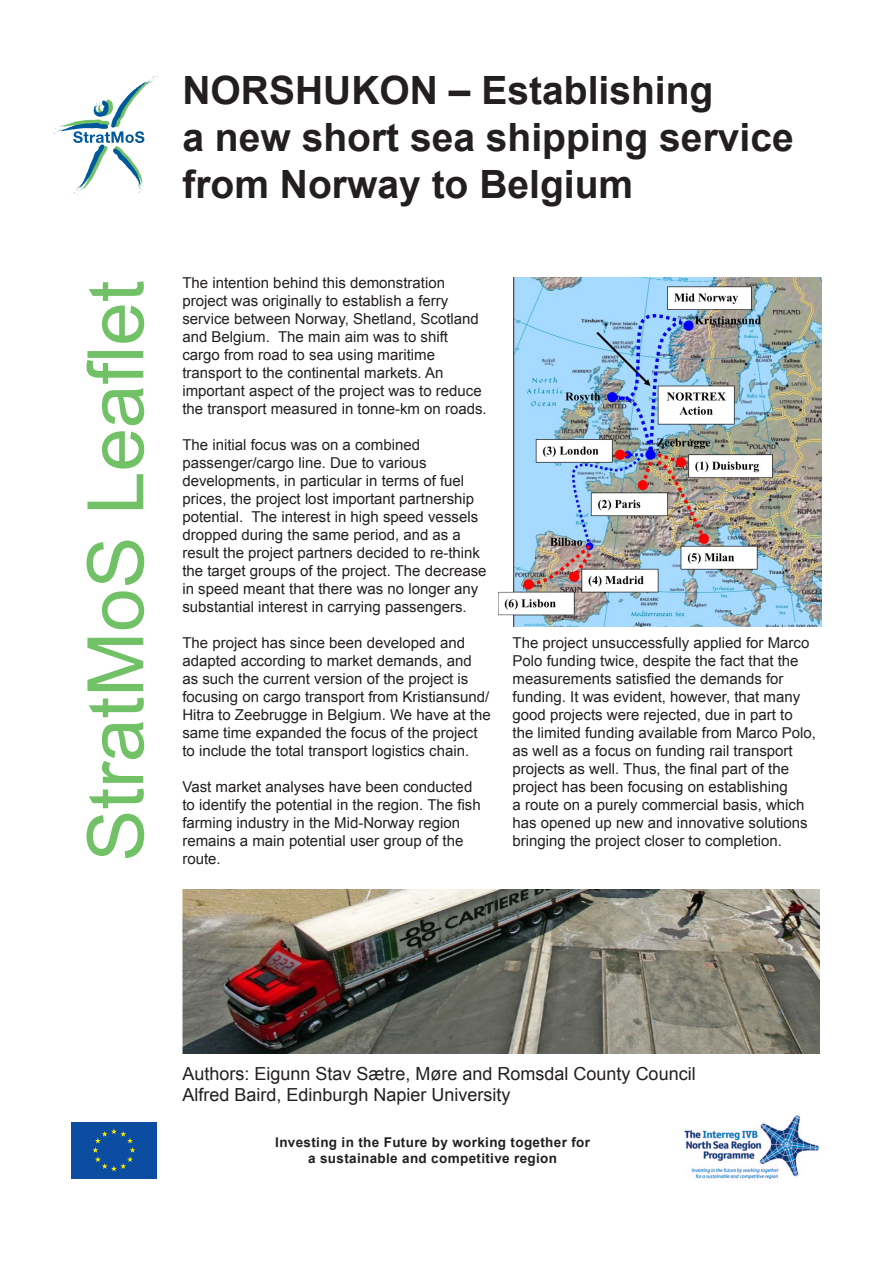
<style>
.page{position:relative;width:893px;height:1263px;background:#fff}
.page>*{position:absolute;margin:0;border:0;box-sizing:border-box;transform-origin:0 0}
.t1{font:78px "Arial";color:#71c167}
.t2{font:700 39px/46.8px "Arial";color:#231f20}
.t3{font:18px/21.6px "Arial";color:#231f20}
.t4{font:15px/18px "Arial";color:#231f20}
.t5{font:700 13.5px/16.2px "Arial";letter-spacing:.025em;color:#231f20;text-align:center}
</style>
<div class="page">
<svg style="left:53px;top:76px;width:105px;height:119px"></svg>
<div style="left:71px;top:1122px;width:85px;height:56px;background:#0d4da1"></div>
<svg style="left:92px;top:1129px;width:43px;height:42px"></svg>
<img style="left:684px;top:1115px;width:136px;height:64px">
<img style="left:183px;top:889px;width:636px;height:165px">
<img style="left:499px;top:277px;width:322px;height:349px">
<h1 class="t1" style="left:65px;top:862px;width:582px;rotate:-90deg">StratMoS Leaflet</h1>
<h2 class="t2" style="left:182px;top:68px;width:613px">NORSHUKON – Establishing<br>a new short sea shipping service from Norway to Belgium</h2>
<p class="t4" style="left:182px;top:274px;width:306px">The intention behind this demonstration project was originally to establish a ferry service between Norway, Shetland, Scotland and Belgium. The main aim was to shift cargo from road to sea using maritime transport to the continental markets. An important aspect of the project was to reduce the transport measured in tonne-km on roads.</p>
<p class="t4" style="left:182px;top:436px;width:306px">The initial focus was on a combined passenger/cargo line. Due to various developments, in particular in terms of fuel prices, the project lost important partnership potential. The interest in high speed vessels dropped during the same period, and as a result the project partners decided to re-think the target groups of the project. The decrease in speed meant that there was no longer any substantial interest in carrying passengers.</p>
<p class="t4" style="left:182px;top:634px;width:310px">The project has since been developed and adapted according to market demands, and as such the current version of the project is focusing on cargo transport from Kristiansund/ Hitra to Zeebrugge in Belgium. We have at the same time expanded the focus of the project to include the total transport logistics chain.</p>
<p class="t4" style="left:182px;top:778px;width:300px">Vast market analyses have been conducted to identify the potential in the region. The fish farming industry in the Mid-Norway region remains a main potential user group of the route.</p>
<p class="t4" style="left:513px;top:634px;width:305px">The project unsuccessfully applied for Marco Polo funding twice, despite the fact that the measurements satisfied the demands for funding. It was evident, however, that many good projects were rejected, due in part to the limited funding available from Marco Polo, as well as a focus on funding rail transport projects as well. Thus, the final part of the project has been focusing on establishing<br>a route on a purely commercial basis, which has opened up new and innovative solutions</p>
<p class="t4" style="left:513px;top:832px;width:271px">bringing the project closer to completion.</p>
<p class="t3" style="left:182px;top:1062px;width:515px">Authors: Eigunn Stav Sætre, Møre and Romsdal County Council<br>Alfred Baird, Edinburgh Napier University</p>
<p class="t5" style="left:275px;top:1134px;width:316px">Investing in the Future by working together for a sustainable and competitive region</p>
</div>
